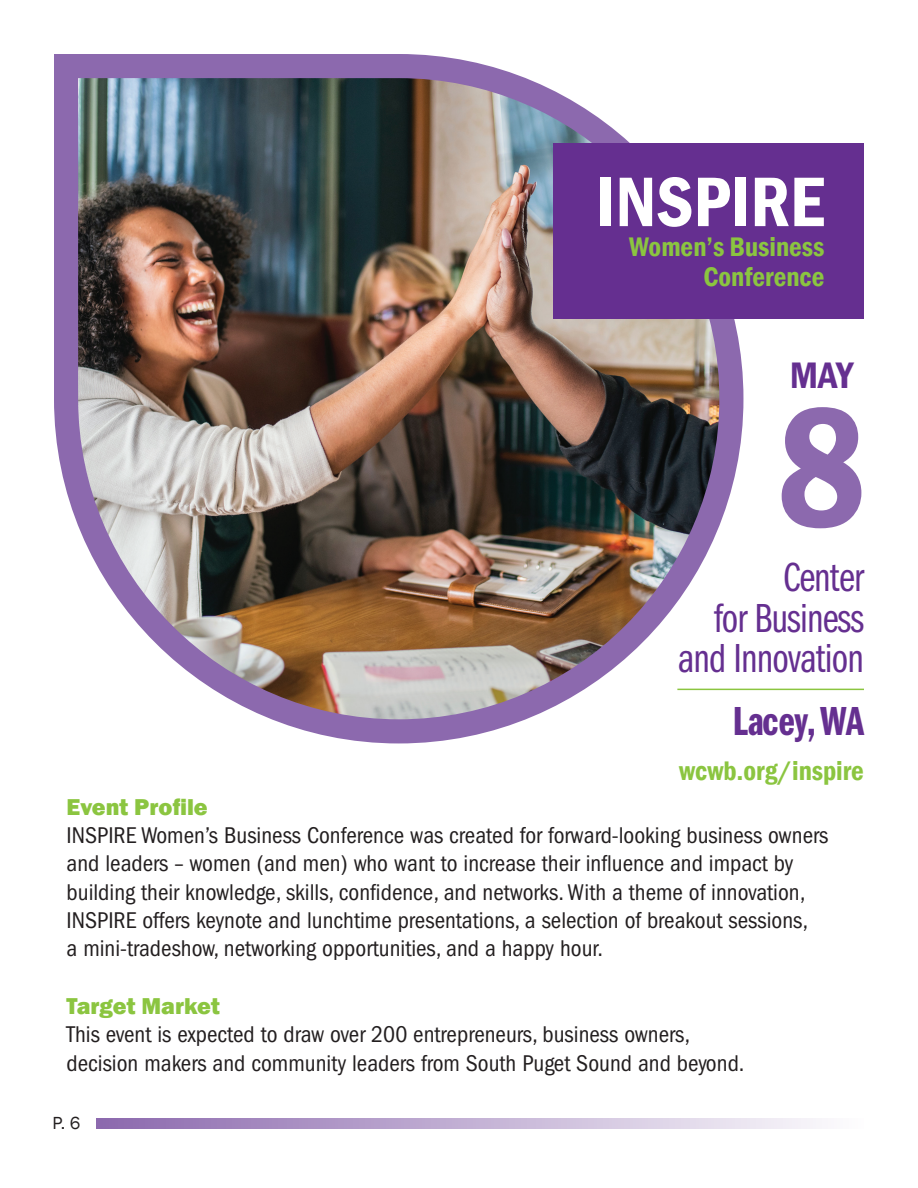
<style>
.page{position:relative;width:918px;height:1188px;background:#fff}
.page>*{position:absolute;margin:0;border:0;box-sizing:border-box;transform-origin:0 0}
.t1{font:600 condensed 176.4px "Franklin Gothic";color:#8c69ae}
.t2{font:600 condensed 72.6px "Franklin Gothic";color:#fff}
.t3{font:42px/40.5px "ITC Franklin Gothic Std Bk Cp";letter-spacing:-.02em;color:#652f90;text-align:right}
.t4{font:42px "ITC Franklin Gothic Std Dm Cp";letter-spacing:-.005em;color:#652f90}
.t5{font:600 condensed 37.95px "Franklin Gothic";color:#652f90}
.t6{font:600 condensed 27.6px/30.2px "Franklin Gothic";color:#8bc540;text-align:right}
.t7{font:condensed 23.55px/28.3px "ITC Franklin Gothic Std";color:#231f20}
.t8{font:800 23.55px "Franklin Gothic";color:#8bc540}
.t9{font:18px "Franklin Gothic";color:#231f20}
</style>
<div class="page">
<svg style="left:54px;top:54px;width:689px;height:689px"></svg>
<img style="left:78px;top:78px;width:641px;height:641px">
<div style="left:554px;top:143px;width:310px;height:176px;background:#652f90"></div>
<svg style="left:97px;top:1119px;width:719px;height:10px;background:#c0aed3"></svg>
<hr style="left:677px;top:689px;width:187px;height:1px;background:#8bc540">
<p class="t2" style="left:596px;top:153px;width:230px">INSPIRE</p>
<p class="t6" style="left:629px;top:232px;width:197px">Women’s Business<br>Conference</p>
<p class="t5" style="left:790px;top:350px;width:65px">MAY</p>
<p class="t1" style="left:776px;top:350px;width:92px">8</p>
<p class="t3" style="left:678px;top:558px;width:188px">Center<br>for Business and Innovation</p>
<p class="t4" style="left:733px;top:698px;width:133px">Lacey, WA</p>
<p class="t6" style="left:679px;top:756px;width:186px">wcwb.org/inspire</p>
<p class="t8" style="left:67px;top:791px;width:143px">Event Profile</p>
<p class="t7" style="left:67px;top:821px;width:763px">INSPIRE Women’s Business Conference was created for forward-looking business owners and leaders – women (and men) who want to increase their influence and impact by building their knowledge, skills, confidence, and networks. With a theme of innovation, INSPIRE offers keynote and lunchtime presentations, a selection of breakout sessions,<br>a mini-tradeshow, networking opportunities, and a happy hour.</p>
<p class="t8" style="left:67px;top:991px;width:155px">Target Market</p>
<p class="t7" style="left:67px;top:1021px;width:679px">This event is expected to draw over 200 entrepreneurs, business owners, decision makers and community leaders from South Puget Sound and beyond.</p>
<p class="t9" style="left:52px;top:1112px;width:29px">P. 6</p>
</div>
